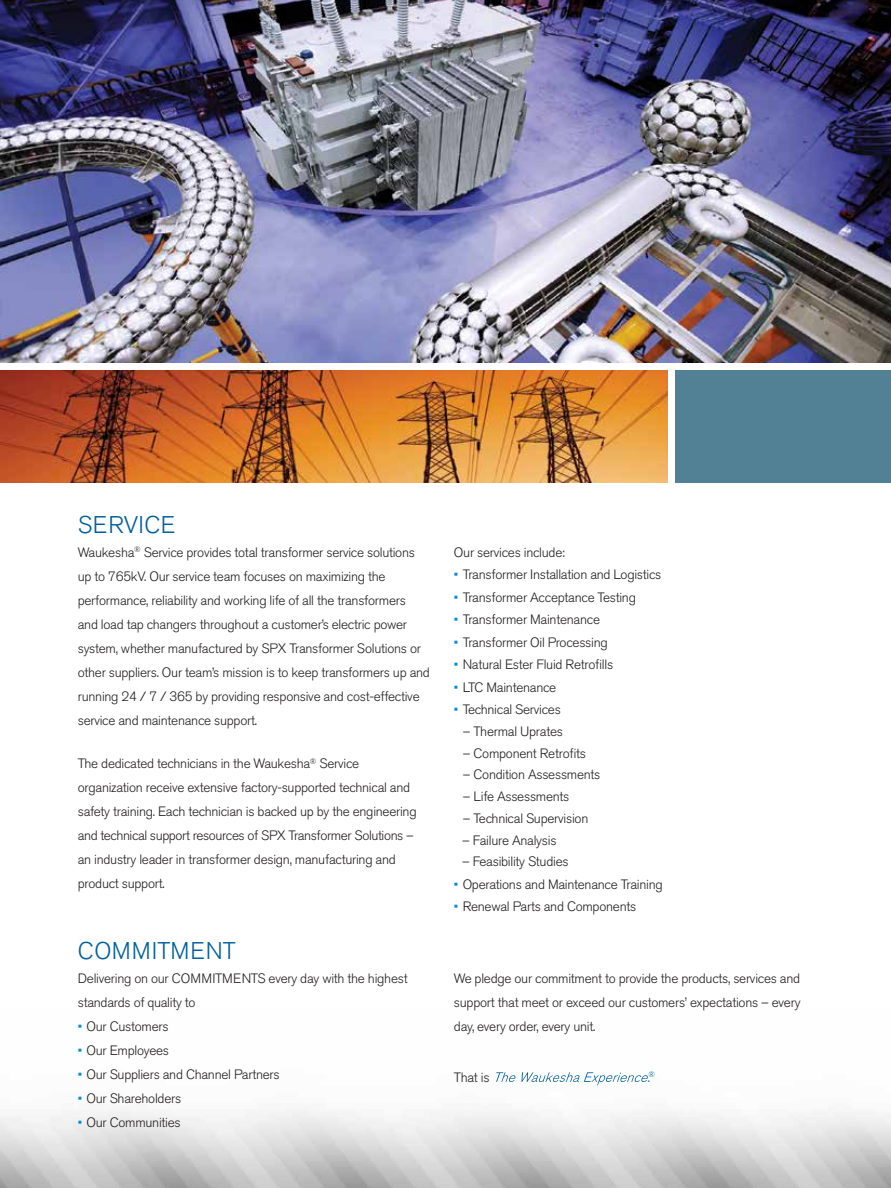
<style>
.page{position:relative;width:891px;height:1188px;background:#fff}
.page>*{position:absolute;margin:0;border:0;box-sizing:border-box;transform-origin:0 0}
.t1{font:300 24px "Akzidenz Grotesk BE";letter-spacing:.02em;color:#005f9e}
.t2{font:300 13.5px/24px "Akzidenz Grotesk BE";letter-spacing:-.02em;color:#231f20}
.t3{font:300 13.5px "Akzidenz Grotesk BE";color:#005f9e}
.s1{color:#008ccf}
</style>
<div class="page">
<img style="left:0;top:0;width:891px;height:363px">
<svg style="left:496px;top:1072px;width:152px;height:13px"></svg>
<img style="left:0;top:370px;width:667px;height:113px">
<div style="left:675px;top:370px;width:216px;height:113px;background:#528095"></div>
<h1 class="t1" style="left:78px;top:511px;width:99px">SERVICE</h1>
<p class="t2" style="left:78px;top:540px;width:354px">Waukesha<sup>®</sup> Service provides total transformer service solutions up to 765kV. Our service team focuses on maximizing the performance, reliability and working life of all the transformers<br>and load tap changers throughout a customer’s electric power system, whether manufactured by SPX Transformer Solutions or other suppliers. Our team’s mission is to keep transformers up and running 24 / 7 / 365 by providing responsive and cost-effective service and maintenance support.</p>
<p class="t2" style="left:78px;top:752px;width:340px">The dedicated technicians in the Waukesha<sup>®</sup> Service organization receive extensive factory-supported technical and safety training. Each technician is backed up by the engineering and technical support resources of SPX Transformer Solutions – an industry leader in transformer design, manufacturing and product support.</p>
<h1 class="t1" style="left:78px;top:937px;width:160px">COMMITMENT</h1>
<p class="t2" style="left:78px;top:966px;width:331px">Delivering on our COMMITMENTS every day with the highest standards of quality to</p>
<p class="t2" style="left:78px;top:1014px;width:92px"><span class="s1">•</span> Our Customers</p>
<p class="t2" style="left:78px;top:1038px;width:93px"><span class="s1">•</span> Our Employees</p>
<p class="t2" style="left:78px;top:1062px;width:203px"><span class="s1">•</span> Our Suppliers and Channel Partners</p>
<p class="t2" style="left:78px;top:1086px;width:105px"><span class="s1">•</span> Our Shareholders</p>
<p class="t2" style="left:78px;top:1110px;width:104px"><span class="s1">•</span> Our Communities</p>
<p class="t2" style="left:454px;top:540px;width:112px">Our services include:</p>
<p class="t2" style="left:454px;top:563px;width:209px"><span class="s1">•</span> Transformer Installation and Logistics</p>
<p class="t2" style="left:454px;top:585px;width:184px"><span class="s1">•</span> Transformer Acceptance Testing</p>
<p class="t2" style="left:454px;top:608px;width:148px"><span class="s1">•</span> Transformer Maintenance</p>
<p class="t2" style="left:454px;top:630px;width:155px"><span class="s1">•</span> Transformer Oil Processing</p>
<p class="t2" style="left:454px;top:653px;width:161px"><span class="s1">•</span> Natural Ester Fluid Retrofills</p>
<p class="t2" style="left:454px;top:675px;width:104px"><span class="s1">•</span> LTC Maintenance</p>
<p class="t2" style="left:454px;top:698px;width:108px"><span class="s1">•</span> Technical Services</p>
<p class="t2" style="left:463px;top:719px;width:102px">– Thermal Uprates</p>
<p class="t2" style="left:463px;top:741px;width:125px">– Component Retrofits</p>
<p class="t2" style="left:463px;top:763px;width:139px">– Condition Assessments</p>
<p class="t2" style="left:463px;top:785px;width:108px">– Life Assessments</p>
<p class="t2" style="left:463px;top:806px;width:127px">– Technical Supervision</p>
<p class="t2" style="left:462px;top:828px;width:96px">– Failure Analysis</p>
<p class="t2" style="left:462px;top:850px;width:108px">– Feasibility Studies</p>
<p class="t2" style="left:454px;top:872px;width:210px"><span class="s1">•</span> Operations and Maintenance Training</p>
<p class="t2" style="left:454px;top:895px;width:184px"><span class="s1">•</span> Renewal Parts and Components</p>
<p class="t2" style="left:454px;top:966px;width:348px;text-align:justify">We pledge our commitment to provide the products, services and support that meet or exceed our customers’ expectations – every day, every order, every unit.</p>
<p class="t2" style="left:454px;top:1065px;width:37px">That is</p>
<p class="t3" style="left:648px;top:1070px;width:9px">.<sup>®</sup></p>
</div>
